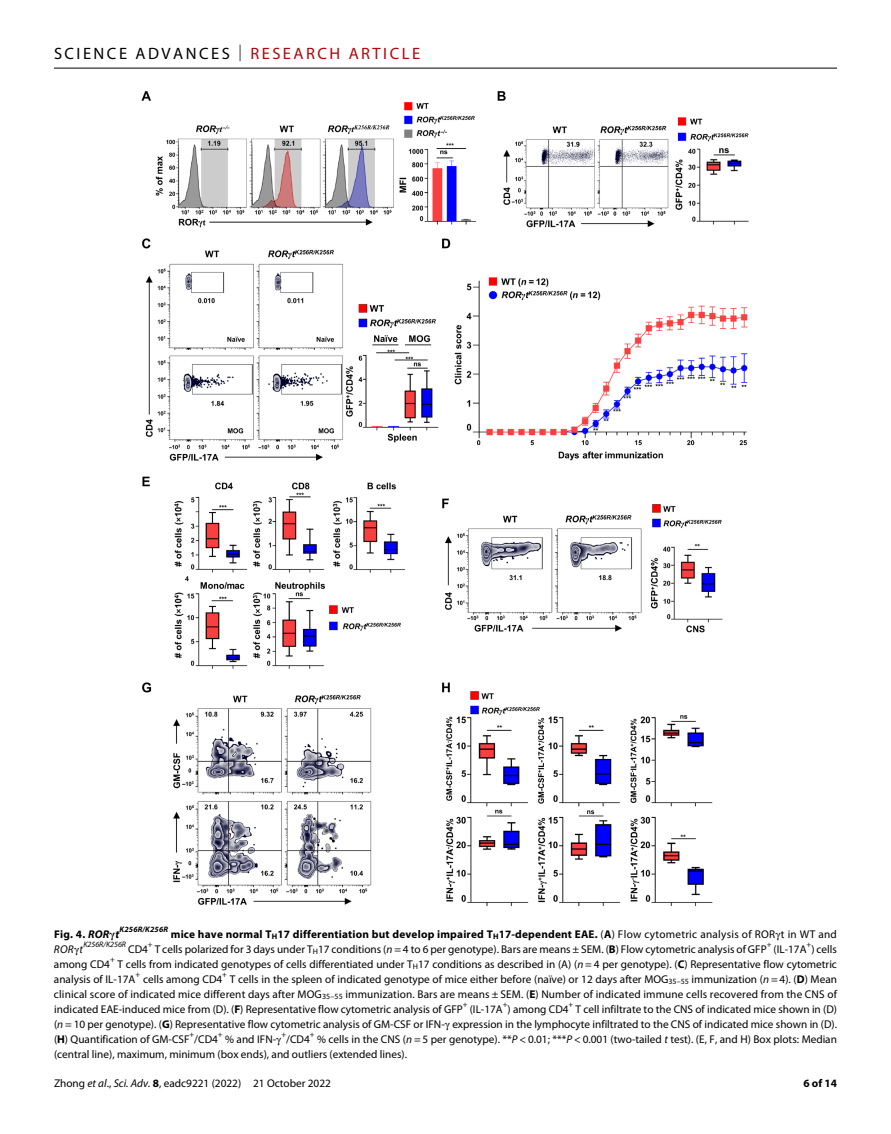
<style>
.page{position:relative;width:891px;height:1134px;background:#fff}
.page>*{position:absolute;margin:0;border:0;box-sizing:border-box;transform-origin:0 0}
.t1{font:16.5px "Myriad Pro";letter-spacing:.15em;color:#000}
.t2{font:11.25px/15px "Myriad Pro";color:#000;text-align:justify}
.t3{font:700 11.25px "Myriad Pro";color:#000}
.s1{font-weight:300}
.s2{color:#b10508}
.s3{font-weight:700}
.s4{font-weight:700;font-style:italic}
.s5{font-style:italic}
</style>
<div class="page">
<hr style="left:54px;top:68px;width:783px;height:1px;background:#000">
<img style="left:141px;top:91px;width:608px;height:816px">
<h1 class="t1" style="left:54px;top:40px;width:368px">SCIENCE ADVANCES <span class="s1">|</span> <span class="s2">RESEARCH ARTICLE</span></h1>
<p class="t2" style="left:54px;top:926px;width:785px"><span class="s3">Fig. 4.</span> <span class="s4">ROR t</span><sup>K256R/K256R</sup> <span class="s3">mice have normal T</span><sub>H</sub><span class="s3">17 differentiation but develop impaired T</span><sub>H</sub><span class="s3">17-dependent EAE.</span> (<span class="s3">A</span>) Flow cytometric analysis of ROR t in WT and <span class="s5">ROR t</span><sup>K256R/K256R</sup> CD4<sup>+</sup> T cells polarized for 3 days under T<sub>H</sub>17 conditions (<span class="s5">n</span> = 4 to 6 per genotype). Bars are means ± SEM. (<span class="s3">B</span>) Flow cytometric analysis of GFP<sup>+</sup> (IL-17A<sup>+</sup>) cells among CD4<sup>+</sup> T cells from indicated genotypes of cells differentiated under T<sub>H</sub>17 conditions as described in (A) (<span class="s5">n</span> = 4 per genotype). (<span class="s3">C</span>) Representative flow cytometric analysis of IL-17A<sup>+</sup> cells among CD4<sup>+</sup> T cells in the spleen of indicated genotype of mice either before (naïve) or 12 days after MOG<sub>35–55</sub> immunization (<span class="s5">n</span> = 4). (<span class="s3">D</span>) Mean clinical score of indicated mice different days after MOG<sub>35–55</sub> immunization. Bars are means ± SEM. (<span class="s3">E</span>) Number of indicated immune cells recovered from the CNS of indicated EAE-induced mice from (D). (<span class="s3">F</span>) Representative flow cytometric analysis of GFP<sup>+</sup> (IL-17A<sup>+</sup>) among CD4<sup>+</sup> T cell infiltrate to the CNS of indicated mice shown in (D) (<span class="s5">n</span> = 10 per genotype). (<span class="s3">G</span>) Representative flow cytometric analysis of GM-CSF or IFN- expression in the lymphocyte infiltrated to the CNS of indicated mice shown in (D). (<span class="s3">H</span>) Quantification of GM-CSF<sup>+</sup>/CD4<sup>+</sup> % and IFN- <sup>+</sup>/CD4<sup>+</sup> % cells in the CNS (<span class="s5">n</span> = 5 per genotype). **<span class="s5">P</span> &lt; 0.01; ***<span class="s5">P</span> &lt; 0.001 (two-tailed <span class="s5">t</span> test). (E, F, and H) Box plots: Median (central line), maximum, minimum (box ends), and outliers (extended lines).</p>
<p class="t2" style="left:54px;top:1076px;width:278px">Zhong <span class="s5">et al</span>., <span class="s5">Sci. Adv.</span> <span class="s3">8</span>, eadc9221 (2022) 21 October 2022</p>
<p class="t3" style="left:803px;top:1074px;width:35px">6 of 14</p>
</div>
